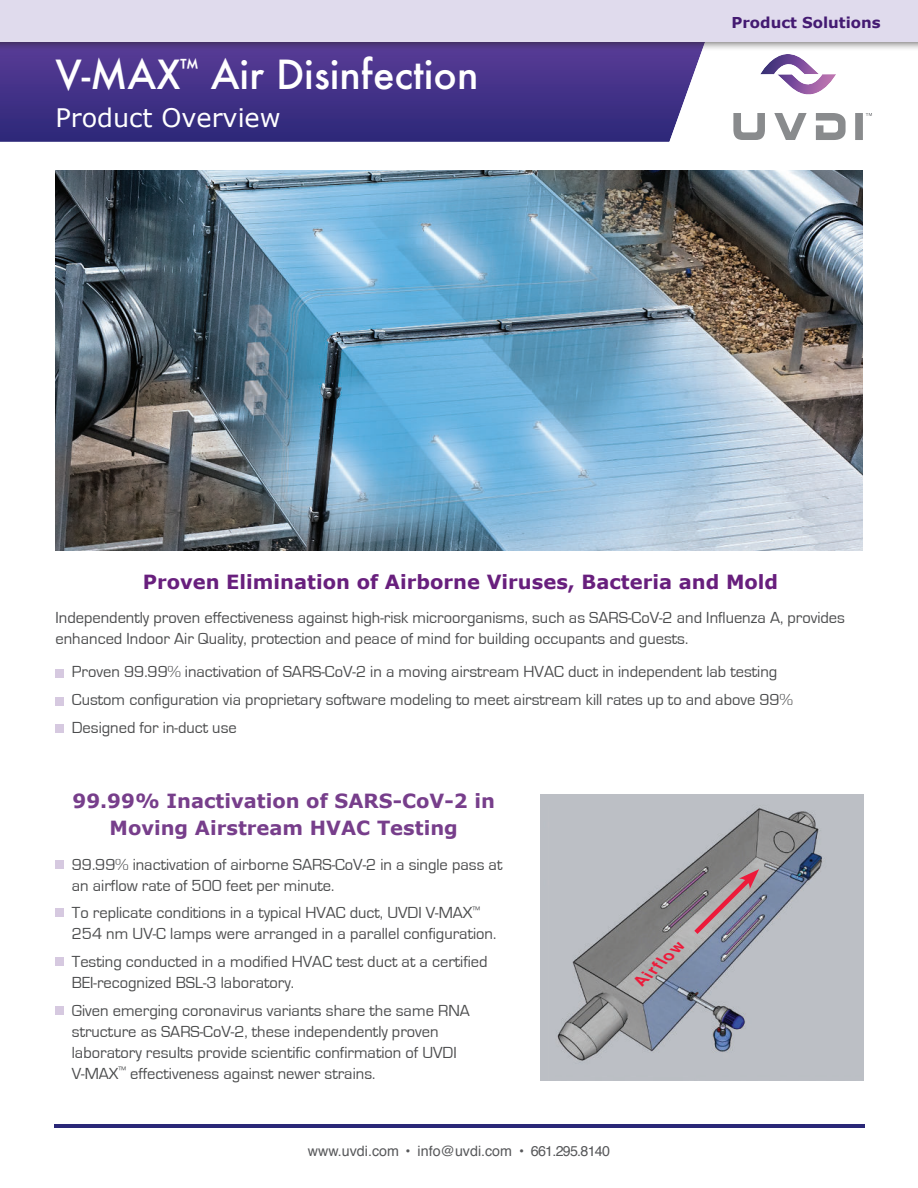
<style>
.page{position:relative;width:918px;height:1188px;background:#fff}
.page>*{position:absolute;margin:0;border:0;box-sizing:border-box;transform-origin:0 0}
.t1{font:500 39px "Futura";color:#fff}
.t2{font:25.5px "Verdana";color:#fff}
.t3{font:700 19.5px/27px "Verdana";color:#773e8b;text-align:center}
.t4{font:700 19.5px "Verdana";color:#681f7d}
.t5{font:16.5px/21px "Eurostile";color:#4b4c4d}
.t6{font:italic 700 15.75px "Helvetica";color:#ed1a3a}
.t7{font:700 15px "Verdana";color:#441a72}
.t8{font:14.25px "Helvetica";color:#57585a}
</style>
<div class="page">
<svg style="left:0;top:52px;width:702px;height:90px;background:#453589"></svg>
<div style="left:0;top:0;width:918px;height:52px;background:#231f20;opacity:.65"></div>
<div style="left:0;top:0;width:918px;height:42px;background:#e0dbed"></div>
<svg style="left:733px;top:54px;width:139px;height:86px"></svg>
<hr style="left:54px;top:1125px;width:810px;height:3px;background:#2a2777">
<img style="left:56px;top:171px;width:806px;height:380px">
<div style="left:56px;top:669px;width:8px;height:8px;background:#d6c9e0"></div>
<div style="left:56px;top:697px;width:8px;height:8px;background:#d6c9e0"></div>
<div style="left:56px;top:725px;width:8px;height:8px;background:#d6c9e0"></div>
<div style="left:56px;top:860px;width:8px;height:8px;background:#d6c9e0"></div>
<div style="left:56px;top:909px;width:8px;height:8px;background:#d6c9e0"></div>
<div style="left:56px;top:958px;width:8px;height:8px;background:#d6c9e0"></div>
<div style="left:56px;top:1006px;width:8px;height:8px;background:#d6c9e0"></div>
<img style="left:540px;top:795px;width:324px;height:285px">
<svg style="left:690px;top:869px;width:69px;height:70px;background:#96848f"></svg>
<h1 class="t1" style="left:56px;top:53px;width:424px">V-MAX<sup>™</sup> Air Disinfection</h1>
<h2 class="t2" style="left:56px;top:103px;width:227px">Product Overview</h2>
<p class="t7" style="left:731px;top:17px;width:151px">Product Solutions</p>
<p class="t4" style="left:143px;top:574px;width:637px">Proven Elimination of Airborne Viruses, Bacteria and Mold</p>
<p class="t5" style="left:56px;top:609px;width:791px">Independently proven effectiveness against high-risk microorganisms, such as SARS-CoV-2 and Influenza A, provides enhanced Indoor Air Quality, protection and peace of mind for building occupants and guests.</p>
<p class="t5" style="left:72px;top:660px;width:722px;line-height:27.8px">Proven 99.99% inactivation of SARS-CoV-2 in a moving airstream HVAC duct in independent lab testing<br>Custom configuration via proprietary software modeling to meet airstream kill rates up to and above 99%<br>Designed for in-duct use</p>
<p class="t3" style="left:73px;top:789px;width:424px">99.99% Inactivation of SARS-CoV-2 in<br>Moving Airstream HVAC Testing</p>
<p class="t5" style="left:72px;top:855px;width:432px">99.99% inactivation of airborne SARS-CoV-2 in a single pass at an airflow rate of 500 feet per minute.</p>
<p class="t5" style="left:72px;top:904px;width:426px">To replicate conditions in a typical HVAC duct, UVDI V-MAX<sup>™<br></sup>254 nm UV-C lamps were arranged in a parallel configuration.</p>
<p class="t5" style="left:72px;top:953px;width:417px">Testing conducted in a modified HVAC test duct at a certified<br>BEI-recognized BSL-3 laboratory.</p>
<p class="t5" style="left:72px;top:1002px;width:400px">Given emerging coronavirus variants share the same RNA structure as SARS-CoV-2, these independently proven laboratory results provide scientific confirmation of UVDI V-MAX<sup>™</sup> effectiveness against newer strains.</p>
<p class="t6" style="left:632px;top:976px;width:62px;rotate:-43deg">Airflow</p>
<p class="t8" style="left:308px;top:1143px;width:304px">www.uvdi.com • info@uvdi.com • 661.295.8140</p>
</div>
